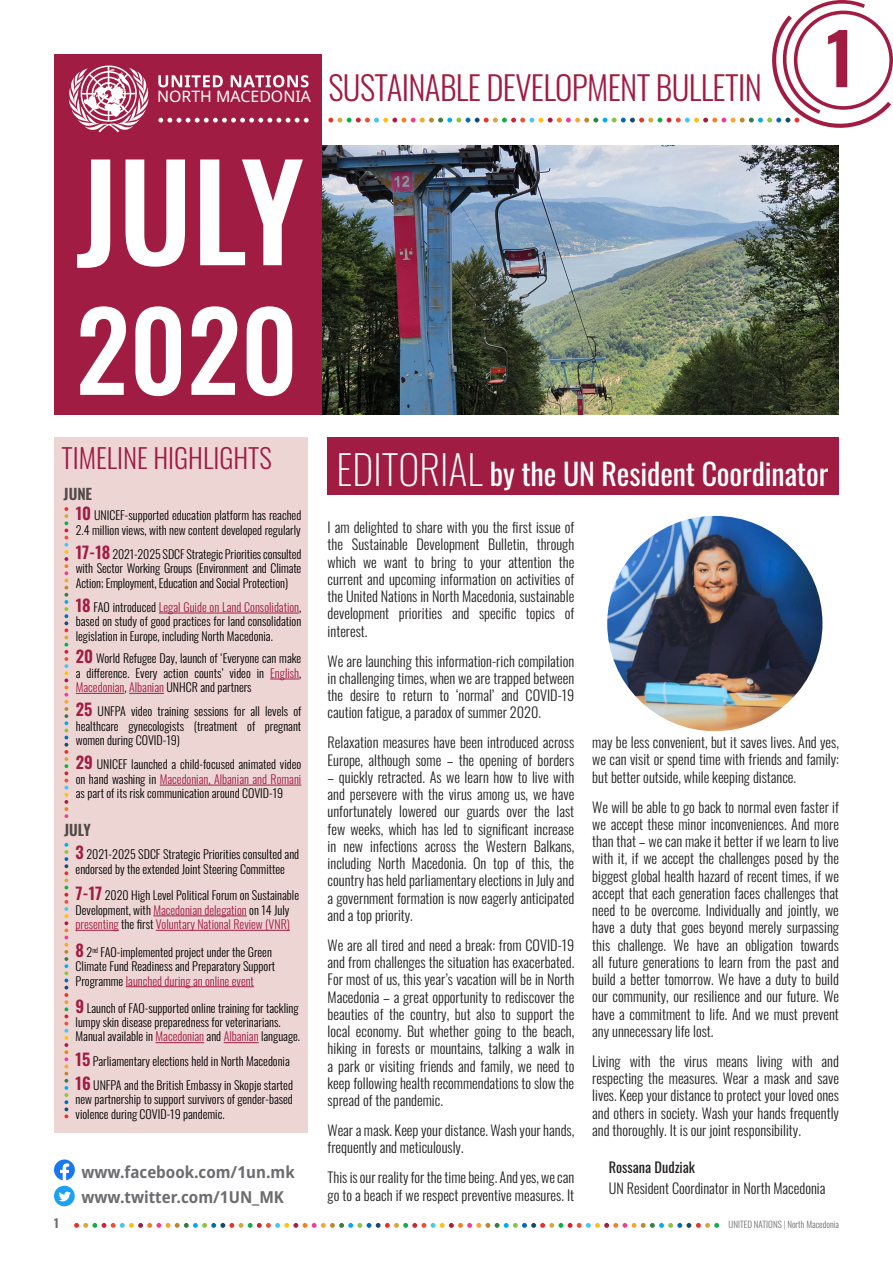
<style>
.page{position:relative;width:893px;height:1263px;background:#fff}
.page>*{position:absolute;margin:0;border:0;box-sizing:border-box;transform-origin:0 0}
.t1{font:500 130.5px "Oswald";color:#fff}
.t2{font:500 108px "Oswald";color:#fff}
.t3{font:600 70.5px "Oswald";color:#a11c42}
.t4{font:300 33px "Oswald";letter-spacing:-.02em;color:#a11c42}
.Head_0{font:30px "Oswald";letter-spacing:-.005em;color:#fff}
.Head_0-2{font:300 27px "Oswald";color:#a11c42}
.Table_Text{font:700 semi-condensed 16.5px "Noto Sans";color:#6c6d70}
.t5{font:15.9px "Noto Sans";color:#fff}
.Head_0-3{font:600 15px "Oswald";color:#524a47}
.Hi_Basic{font:300 14.25px/17.2px "Oswald";color:#231f20;text-align:justify}
.Hi_Basic-2{font:14.25px "Oswald";color:#231f20}
.Head_1{font:300 12px/14.4px "Oswald";color:#000;text-align:justify}
.t6{font:700 12px "Oswald";color:#6c6d70}
.t7{font:300 9px "Oswald";color:#6c6d70}
.s1{font-weight:600;font-size:16.5px;color:#a11c42}
.s2{color:#a11c42}
.s3{font-weight:200;font-size:40.5px}
.s4{font-weight:200}
</style>
<div class="page">
<svg style="left:74px;top:1223px;width:645px;height:5px"></svg>
<img style="left:322px;top:145px;width:517px;height:269px">
<div style="left:54px;top:54px;width:268px;height:360px;background:#a11c42"></div>
<svg style="left:69px;top:66px;width:80px;height:66px"></svg>
<svg style="left:158px;top:118px;width:151px;height:5px"></svg>
<svg style="left:158px;top:75px;width:65px;height:12px"></svg>
<svg style="left:231px;top:75px;width:78px;height:12px"></svg>
<img style="left:607px;top:516px;width:215px;height:215px;border-radius:108px">
<svg style="left:328px;top:0;width:565px;height:128px"></svg>
<div style="left:328px;top:437px;width:511px;height:58px;background:#a11c42"></div>
<div style="left:54px;top:437px;width:253px;height:696px;background:#ecd5d3"></div>
<svg style="left:64px;top:507px;width:4px;height:611px"></svg>
<div style="left:64px;top:818px;width:32px;height:22px;background:#ecd5d3"></div>
<svg style="left:270px;top:679px;width:29px;height:1px"></svg>
<hr style="left:76px;top:693px;width:48px;height:1px;background:#a11c42">
<hr style="left:129px;top:693px;width:35px;height:1px;background:#a11c42">
<hr style="left:160px;top:785px;width:141px;height:1px;background:#a11c42">
<hr style="left:159px;top:613px;width:140px;height:1px;background:#a11c42">
<hr style="left:153px;top:915px;width:94px;height:1px;background:#a11c42">
<hr style="left:76px;top:930px;width:43px;height:1px;background:#a11c42">
<hr style="left:156px;top:930px;width:134px;height:1px;background:#a11c42">
<hr style="left:126px;top:986px;width:128px;height:1px;background:#a11c42">
<hr style="left:156px;top:1042px;width:48px;height:1px;background:#a11c42">
<hr style="left:224px;top:1042px;width:35px;height:1px;background:#a11c42">
<div style="left:54px;top:1186px;width:21px;height:20px;background:#1da1f2;border-radius:50%"></div>
<svg style="left:59px;top:1191px;width:12px;height:10px"></svg>
<svg style="left:54px;top:1159px;width:21px;height:21px"></svg>
<p class="t5" style="left:157px;top:86px;width:155px">NORTH MACEDONIA</p>
<p class="t4" style="left:328px;top:59px;width:435px">SUSTAINABLE DEVELOPMENT BULLETIN</p>
<p class="t3" style="left:826px;top:22px;width:29px">1</p>
<p class="t1" style="left:76px;top:144px;width:230px">JULY</p>
<p class="t2" style="left:76px;top:294px;width:224px">2020</p>
<p class="Head_0-2" style="left:62px;top:434px;width:212px">TIMELINE HIGHLIGHTS</p>
<p class="Head_0-3" style="left:64px;top:486px;width:30px">JUNE</p>
<p class="Head_1" style="left:76px;top:507px;width:227px"><span class="s1">10</span> UNICEF-supported education platform has reached<br>2.4 million views, with new content developed regularly</p>
<p class="Head_1" style="left:76px;top:545px;width:227px"><span class="s1">17-18</span> 2021-2025 SDCF Strategic Priorities consulted with Sector Working Groups (Environment and Climate Action; Employment, Education and Social Protection)</p>
<p class="Head_1" style="left:76px;top:598px;width:227px"><span class="s1">18</span> FAO introduced <span class="s2">Legal Guide on Land Consolidation</span>, based on study of good practices for land consolidation legislation in Europe, including North Macedonia.</p>
<p class="Head_1" style="left:76px;top:650px;width:227px"><span class="s1">20</span> World Refugee Day, launch of ‘Everyone can make a difference. Every action counts’ video in <span class="s2">English</span>, <span class="s2">Macedonian</span>, <span class="s2">Albanian</span> UNHCR and partners</p>
<p class="Head_1" style="left:76px;top:703px;width:227px"><span class="s1">25</span> UNFPA video training sessions for all levels of healthcare gynecologists (treatment of pregnant women during COVID-19)</p>
<p class="Head_1" style="left:76px;top:756px;width:227px"><span class="s1">29</span> UNICEF launched a child-focused animated video on hand washing in <span class="s2">Macedonian, Albanian and Romani </span>as part of its risk communication around COVID-19</p>
<p class="Head_0-3" style="left:64px;top:822px;width:28px">JULY</p>
<p class="Head_1" style="left:76px;top:846px;width:225px"><span class="s1">3</span> 2021-2025 SDCF Strategic Priorities consulted and endorsed by the extended Joint Steering Committee</p>
<p class="Head_1" style="left:76px;top:887px;width:225px;text-align:left"><span class="s1">7-17</span> 2020 High Level Political Forum on Sustainable<br>Development, with <span class="s2">Macedonian delegation</span> on 14 July <span class="s2">presenting</span> the first <span class="s2">Voluntary National Review (VNR)</span></p>
<p class="Head_1" style="left:76px;top:943px;width:201px;text-align:left"><span class="s1">8</span> 2<sup>nd</sup> FAO-implemented project under the Green<br>Climate Fund Readiness and Preparatory Support<br>Programme <span class="s2">launched during an online event</span></p>
<p class="Head_1" style="left:76px;top:999px;width:226px;text-align:left"><span class="s1">9</span> Launch of FAO-supported online training for tackling lumpy skin disease preparedness for veterinarians.<br>Manual available in <span class="s2">Macedonian</span> and <span class="s2">Albanian</span> language.</p>
<p class="Head_1" style="left:76px;top:1052px;width:216px"><span class="s1">15</span> Parliamentary elections held in North Macedonia</p>
<p class="Head_1" style="left:76px;top:1076px;width:219px"><span class="s1">16</span> UNFPA and the British Embassy in Skopje started new partnership to support survivors of gender-based violence during COVID-19 pandemic.</p>
<p class="Table_Text" style="left:81px;top:1160px;width:215px">www.facebook.com/1un.mk</p>
<p class="Table_Text" style="left:81px;top:1185px;width:204px">www.twitter.com/1UN_MK</p>
<p class="Head_0" style="left:337px;top:447px;width:493px"><span class="s3">EDITORIAL</span> by the UN Resident Coordinator</p>
<p class="Hi_Basic" style="left:328px;top:517px;width:248px">I am delighted to share with you the first issue of the Sustainable Development Bulletin, through which we want to bring to your attention the current and upcoming information on activities of the United Nations in North Macedonia, sustainable development priorities and specific topics of interest.</p>
<p class="Hi_Basic" style="left:328px;top:650px;width:248px">We are launching this information-rich compilation in challenging times, when we are trapped between the desire to return to ‘normal’ and COVID-19 caution fatigue, a paradox of summer 2020.</p>
<p class="Hi_Basic" style="left:328px;top:732px;width:248px">Relaxation measures have been introduced across<br>Europe, although some – the opening of borders</p>
<p class="Hi_Basic" style="left:328px;top:767px;width:248px">– quickly retracted. As we learn how to live with and persevere with the virus among us, we have unfortunately lowered our guards over the last few weeks, which has led to significant increase in new infections across the Western Balkans, including North Macedonia. On top of this, the country has held parliamentary elections in July and a government formation is now eagerly anticipated and a top priority.</p>
<p class="Hi_Basic" style="left:328px;top:935px;width:248px">We are all tired and need a break: from COVID-19 and from challenges the situation has exacerbated.<br>For most of us, this year’s vacation will be in North Macedonia – a great opportunity to rediscover the beauties of the country, but also to support the local economy. But whether going to the beach, hiking in forests or mountains, talking a walk in a park or visiting friends and family, we need to keep following health recommendations to slow the spread of the pandemic.</p>
<p class="Hi_Basic" style="left:328px;top:1120px;width:248px">Wear a mask. Keep your distance. Wash your hands, frequently and meticulously.</p>
<p class="Hi_Basic" style="left:328px;top:1167px;width:248px">This is our reality for the time being. And yes, we can go to a beach if we respect preventive measures. It</p>
<p class="Hi_Basic" style="left:592px;top:732px;width:248px">may be less convenient, but it saves lives. And yes, we can visit or spend time with friends and family: but better outside, while keeping distance.</p>
<p class="Hi_Basic" style="left:592px;top:797px;width:248px">We will be able to go back to normal even faster if we accept these minor inconveniences. And more than that – we can make it better if we learn to live with it, if we accept the challenges posed by the biggest global health hazard of recent times, if we accept that each generation faces challenges that need to be overcome. Individually and jointly, we have a duty that goes beyond merely surpassing this challenge. We have an obligation towards all future generations to learn from the past and build a better tomorrow. We have a duty to build our community, our resilience and our future. We have a commitment to life. And we must prevent any unnecessary life lost.</p>
<p class="Hi_Basic" style="left:592px;top:1051px;width:248px">Living with the virus means living with and respecting the measures. Wear a mask and save lives. Keep your distance to protect your loved ones and others in society. Wash your hands frequently and thoroughly. It is our joint responsibility.</p>
<p class="Hi_Basic-2" style="left:609px;top:1155px;width:88px">Rossana Dudziak</p>
<p class="Hi_Basic" style="left:609px;top:1178px;width:218px">UN Resident Coordinator in North Macedonia</p>
<p class="t6" style="left:54px;top:1216px;width:6px">1</p>
<p class="t7" style="left:729px;top:1216px;width:112px">UNITED NATIONS <span class="s4">|</span> North Macedonia</p>
</div>
